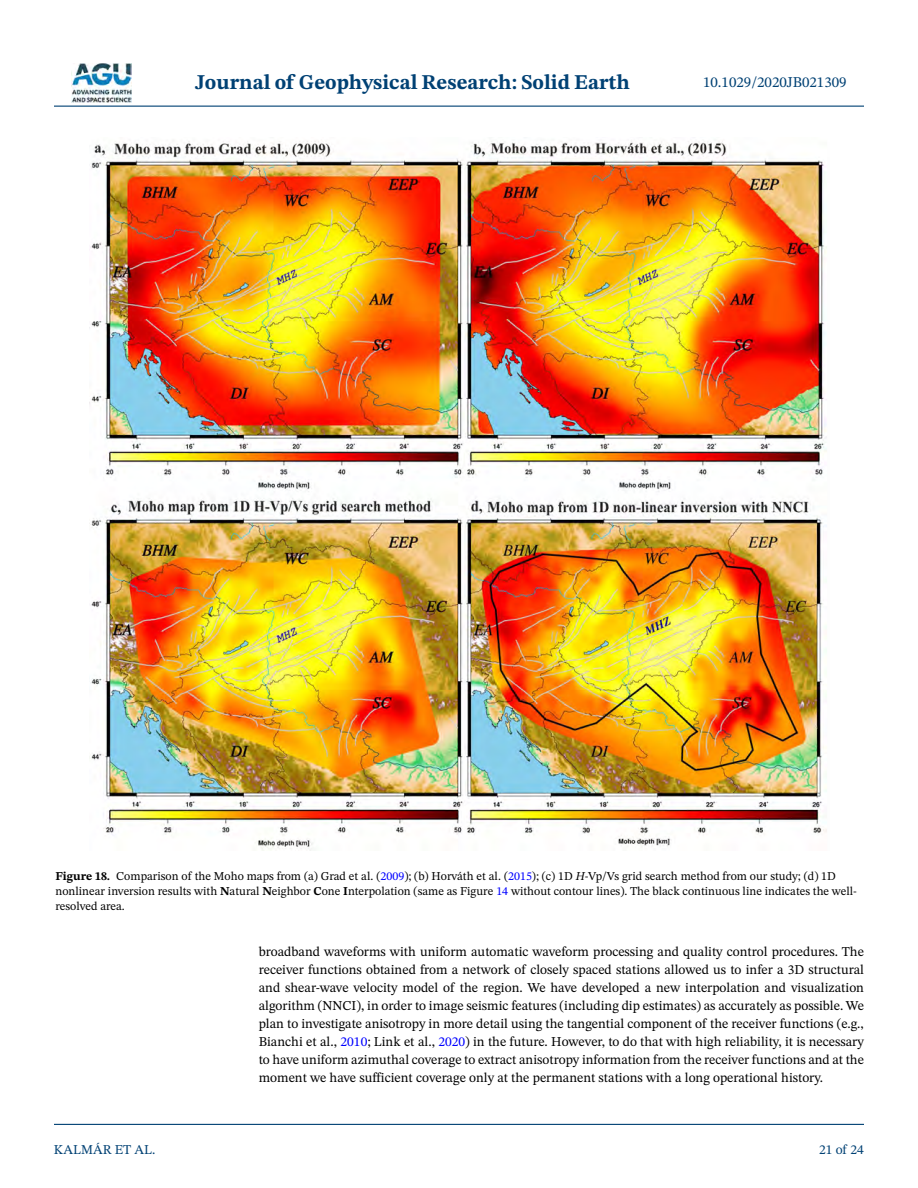
<style>
.page{position:relative;width:918px;height:1188px;background:#fff}
.page>*{position:absolute;margin:0;border:0;box-sizing:border-box;transform-origin:0 0}
.t1{font:700 21px "STIX Two Text";color:#004174}
.t2{font:15px "STIX Two Text";color:#004174}
.t3{font:13.5px/18px "STIX Two Text";color:#000;text-align:justify}
.t4{font:13.5px "STIX Two Text";color:#004174}
.t5{font:12px/15px "STIX Two Text";color:#000}
.s1{font-weight:700}
.s2{color:#00f}
.s3{font-style:italic}
</style>
<div class="page">
<hr style="left:54px;top:106px;width:810px;height:1px;background:#004174">
<hr style="left:54px;top:1124px;width:810px;height:1px;background:#004174">
<img style="left:71px;top:63px;width:60px;height:39px">
<img style="left:90px;top:140px;width:737px;height:711px">
<h1 class="t1" style="left:195px;top:67px;width:436px">Journal of Geophysical Research: Solid Earth</h1>
<p class="t2" style="left:703px;top:72px;width:145px">10.1029/2020JB021309</p>
<p class="t5" style="left:56px;top:868px;width:803px"><span class="s1">Figure 18.</span> Comparison of the Moho maps from (a) Grad et al. (<span class="s2">2009</span>); (b) Horváth et al. (<span class="s2">2015</span>); (c) 1D <span class="s3">H</span>-Vp/Vs grid search method from our study; (d) 1D nonlinear inversion results with <span class="s1">N</span>atural <span class="s1">N</span>eighbor <span class="s1">C</span>one <span class="s1">I</span>nterpolation (same as Figure <span class="s2">14</span> without contour lines). The black continuous line indicates the well&shy;resolved area.</p>
<p class="t4" style="left:54px;top:1140px;width:103px">KALMÁR ET AL.</p>
<p class="t3" style="left:259px;top:942px;width:607px">broadband waveforms with uniform automatic waveform processing and quality control procedures. The receiver functions obtained from a network of closely spaced stations allowed us to infer a 3D structural and shear-wave velocity model of the region. We have developed a new interpolation and visualization algorithm (NNCI), in order to image seismic features (including dip estimates) as accurately as possible. We plan to investigate anisotropy in more detail using the tangential component of the receiver functions (e.g., Bianchi et al., <span class="s2">2010</span>; Link et al., <span class="s2">2020</span>) in the future. However, to do that with high reliability, it is necessary to have uniform azimuthal coverage to extract anisotropy information from the receiver functions and at the moment we have sufficient coverage only at the permanent stations with a long operational history.</p>
<p class="t4" style="left:819px;top:1140px;width:46px">21 of 24</p>
</div>
